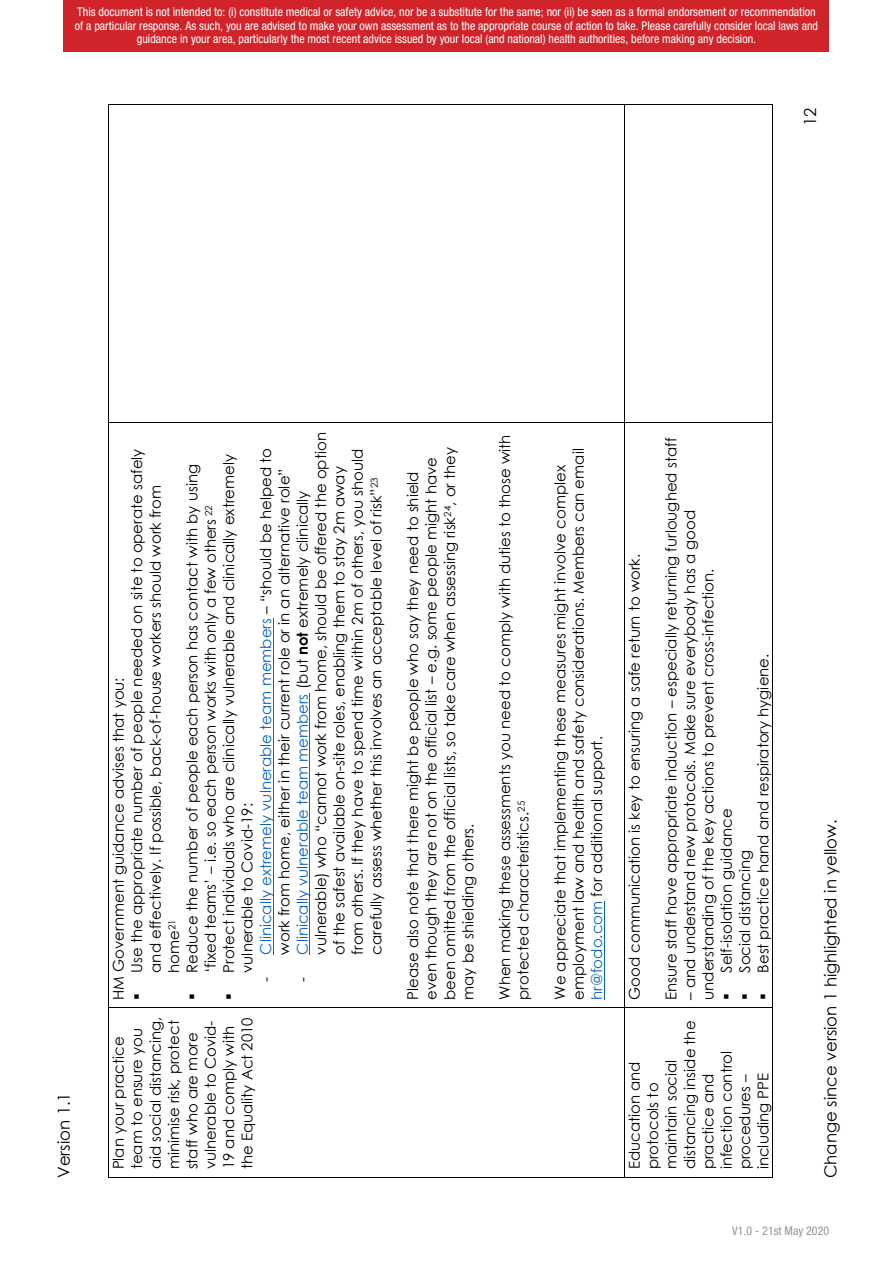
<style>
.page{position:relative;width:893px;height:1263px;background:#fff}
.page>*{position:absolute;margin:0;border:0;box-sizing:border-box;transform-origin:0 0}
.t1{font:16.5px "Century Gothic";color:#000}
.t2{font:15px/18.5px "Century Gothic";color:#000}
.t3{font:condensed 12px/13.5px "Helvetica Neue LT Pro";color:#fff;text-align:center}
.t4{font:condensed 12px "Helvetica Neue LT Pro";color:#939598}
.s1{color:#0563c1}
.s2{font-weight:700}
</style>
<div class="page">
<hr style="left:273px;top:618px;width:1px;height:337px;background:#0563c1">
<hr style="left:309px;top:693px;width:1px;height:262px;background:#0563c1">
<hr style="left:604px;top:901px;width:1px;height:99px;background:#0563c1">
<hr style="left:108px;top:1008px;width:1px;height:169px;background:#000">
<hr style="left:108px;top:423px;width:1px;height:584px;background:#000">
<hr style="left:108px;top:104px;width:1px;height:318px;background:#000">
<hr style="left:109px;top:1177px;width:515px;height:1px;background:#000">
<hr style="left:109px;top:1007px;width:515px;height:1px;background:#000">
<hr style="left:109px;top:422px;width:515px;height:1px;background:#000">
<hr style="left:109px;top:104px;width:515px;height:1px;background:#000">
<hr style="left:624px;top:1008px;width:1px;height:169px;background:#000">
<hr style="left:624px;top:423px;width:1px;height:584px;background:#000">
<hr style="left:624px;top:104px;width:1px;height:318px;background:#000">
<hr style="left:625px;top:1177px;width:147px;height:1px;background:#000">
<hr style="left:772px;top:1008px;width:1px;height:169px;background:#000">
<hr style="left:625px;top:1007px;width:147px;height:1px;background:#000">
<hr style="left:772px;top:423px;width:1px;height:584px;background:#000">
<hr style="left:625px;top:422px;width:147px;height:1px;background:#000">
<hr style="left:772px;top:104px;width:1px;height:318px;background:#000">
<hr style="left:625px;top:104px;width:147px;height:1px;background:#000">
<div style="left:64px;top:0;width:765px;height:51px;background:#d1232a"></div>
<p class="t3" style="left:75px;top:5px;width:745px">This document is not intended to: (i) constitute medical or safety advice, nor be a substitute for the same; nor (ii) be seen as a formal endorsement or recommendation of a particular response. As such, you are advised to make your own assessment as to the appropriate course of action to take. Please carefully consider local laws and guidance in your area, particularly the most recent advice issued by your local (and national) health authorities, before making any decision.</p>
<p class="t1" style="left:799px;top:126px;width:20px;rotate:-90deg">12</p>
<p class="t1" style="left:52px;top:1178px;width:87px;rotate:-90deg">Version 1.1</p>
<p class="t2" style="left:293px;top:955px;width:524px;text-indent:-27px;rotate:-90deg">- <span class="s1">Clinically vulnerable team members</span> (but <span class="s2">not</span> extremely clinically vulnerable) who “cannot work from home, should be offered the option of the safest available on-site roles, enabling them to stay 2m away from others. If they have to spend time within 2m of others, you should carefully assess whether this involves an acceptable level of risk”<sup>23</sup></p>
<p class="t2" style="left:127px;top:973px;width:526px;text-indent:-27px;rotate:-90deg">▪ Use the appropriate number of people needed on site to operate safely and effectively. If possible, back-of-house workers should work from home<sup>21</sup></p>
<p class="t2" style="left:183px;top:973px;width:510px;text-indent:-27px;rotate:-90deg">▪ Reduce the number of people each person has contact with by using ‘fixed teams’ – i.e. so each person works with only a few others <sup>22</sup></p>
<p class="t2" style="left:219px;top:973px;width:520px;text-indent:-27px;rotate:-90deg">▪ Protect individuals who are clinically vulnerable and clinically extremely vulnerable to Covid-19:</p>
<p class="t2" style="left:256px;top:982px;width:535px;text-align:center;rotate:-90deg">- <span class="s1">Clinically extremely vulnerable team members</span> – “should be helped to work from home, either in their current role or in an alternative role”</p>
<p class="t2" style="left:109px;top:1000px;width:324px;rotate:-90deg">HM Government guidance advises that you:</p>
<p class="t2" style="left:109px;top:1169px;width:155px;rotate:-90deg">Plan your practice team to ensure you aid social distancing, minimise risk, protect staff who are more vulnerable to Covid-<br>19 and comply with the Equality Act 2010</p>
<p class="t2" style="left:403px;top:1000px;width:554px;rotate:-90deg">Please also note that there might be people who say they need to shield even though they are not on the official list – e.g. some people might have been omitted from the official lists, so take care when assessing risk<sup>24</sup>, or they may be shielding others.</p>
<p class="t2" style="left:495px;top:1000px;width:567px;rotate:-90deg">When making these assessments you need to comply with duties to those with protected characteristics.<sup>25</sup></p>
<p class="t2" style="left:550px;top:1000px;width:553px;rotate:-90deg">We appreciate that implementing these measures might involve complex employment law and health and safety considerations. Members can email <span class="s1">hr@fodo.com</span> for additional support.</p>
<p class="t2" style="left:625px;top:1000px;width:447px;rotate:-90deg">Good communication is key to ensuring a safe return to work.</p>
<p class="t2" style="left:662px;top:1000px;width:564px;rotate:-90deg">Ensure staff have appropriate induction – especially returning furloughed staff</p>
<p class="t2" style="left:680px;top:1000px;width:491px;rotate:-90deg">– and understand new protocols. Make sure everybody has a good understanding of the key actions to prevent cross-infection.</p>
<p class="t2" style="left:754px;top:1000px;width:348px;rotate:-90deg">▪ Best practice hand and respiratory hygiene.</p>
<p class="t2" style="left:717px;top:1000px;width:193px;rotate:-90deg">▪ Self-isolation guidance</p>
<p class="t2" style="left:735px;top:1000px;width:151px;rotate:-90deg">▪ Social distancing</p>
<p class="t2" style="left:625px;top:1169px;width:150px;rotate:-90deg">Education and protocols to maintain social distancing inside the practice and infection control procedures – including PPE</p>
<p class="t1" style="left:819px;top:1178px;width:360px;rotate:-90deg">Change since version 1 highlighted in yellow.</p>
<p class="t4" style="left:732px;top:1224px;width:98px">V1.0 - 21st May 2020</p>
</div>
